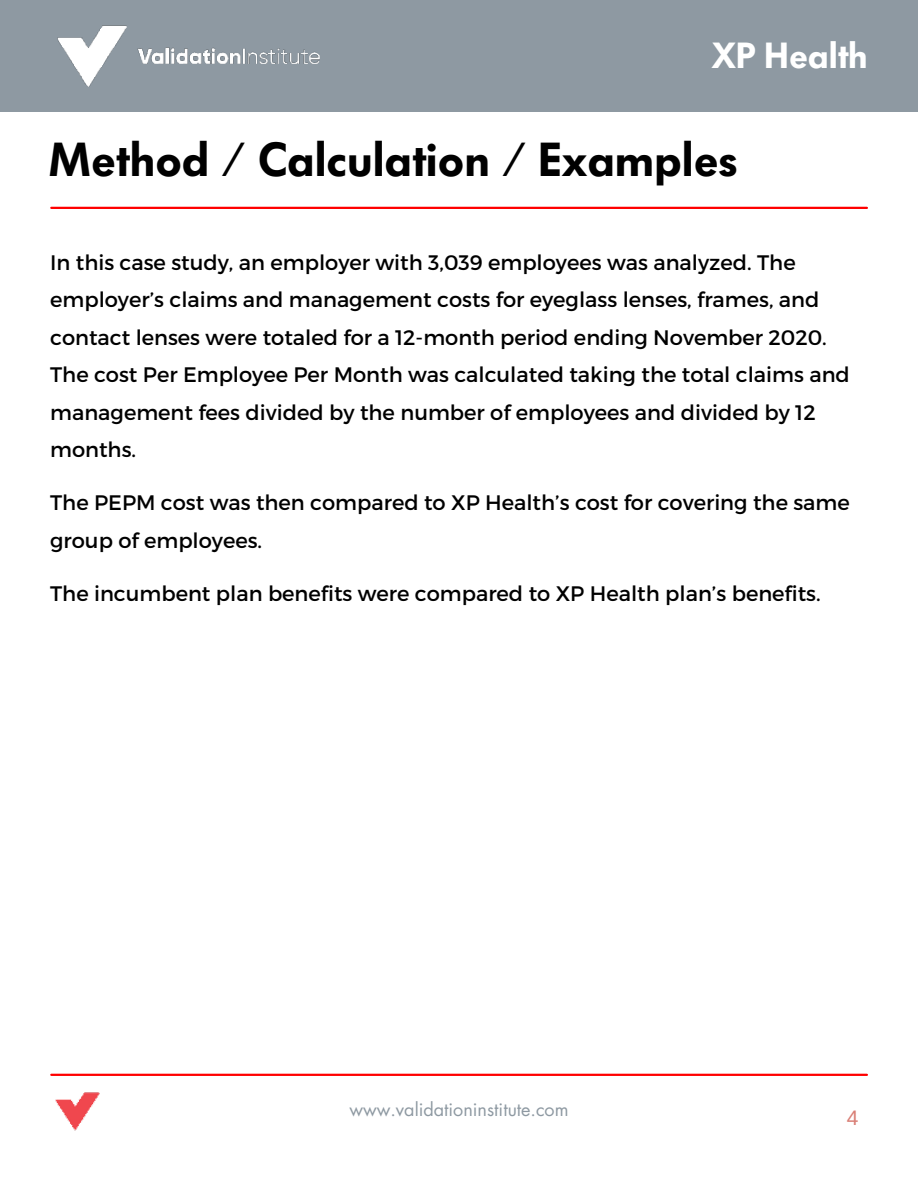
<style>
.page{position:relative;width:918px;height:1188px;background:#fff}
.page>*{position:absolute;margin:0;border:0;box-sizing:border-box;transform-origin:0 0}
.t1{font:600 47.25px "Futura BQ";color:#000}
.t2{font:600 36px "Futura BQ";color:#fff}
.t3{font:21px/37.5px "Montserrat";color:#000}
.t4{font:21px "Arimo";color:#d97f76}
.t5{font:18px "Futura LT";color:#8e99a2}
</style>
<div class="page">
<div style="left:0;top:0;width:918px;height:111px;background:#8e99a2"></div>
<img style="left:57px;top:25px;width:263px;height:62px">
<hr style="left:51px;top:1074px;width:816px;height:2px;background:#f00">
<img style="left:55px;top:1092px;width:45px;height:39px">
<hr style="left:51px;top:207px;width:816px;height:2px;background:#f00">
<h2 class="t2" style="left:712px;top:35px;width:158px">XP Health</h2>
<h1 class="t1" style="left:48px;top:132px;width:692px">Method / Calculation / Examples</h1>
<p class="t3" style="left:50px;top:243px;width:801px">In this case study, an employer with 3,039 employees was analyzed. The employer’s claims and management costs for eyeglass lenses, frames, and contact lenses were totaled for a 12-month period ending November 2020.<br>The cost Per Employee Per Month was calculated taking the total claims and management fees divided by the number of employees and divided by 12 months.</p>
<p class="t3" style="left:50px;top:484px;width:801px">The PEPM cost was then compared to XP Health’s cost for covering the same group of employees.</p>
<p class="t3" style="left:50px;top:575px;width:772px">The incumbent plan benefits were compared to XP Health plan’s benefits.</p>
<p class="t5" style="left:349px;top:1098px;width:221px">www.validationinstitute.com</p>
<p class="t4" style="left:847px;top:1105px;width:13px">4</p>
</div>
